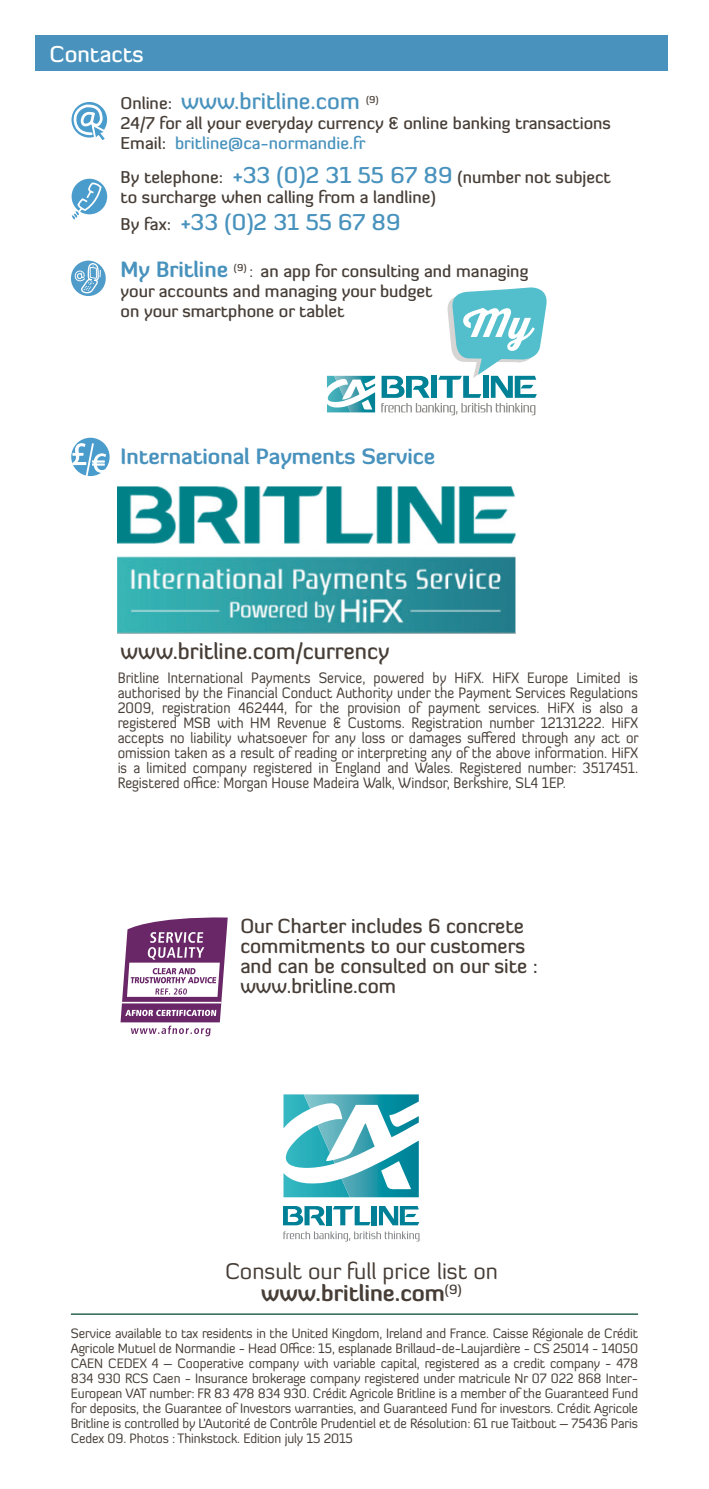
<style>
.page{position:relative;width:709px;height:1489px;background:#fff}
.page>*{position:absolute;margin:0;border:0;box-sizing:border-box;transform-origin:0 0}
.t1{font:500 22.5px "Diavlo";color:#4892bd}
.t2{font:22.5px/22.5px "Diavlo";color:#463d36;text-align:center}
.t3{font:500 22.5px "Diavlo";color:#463d36}
.t4{font:500 22.5px "Diavlo";color:#fff}
.t5{font:700 21.5px "Diavlo";color:#4892bd}
.t6{font:500 20px/20px "Diavlo";color:#463d36}
.t7{font:500 16.75px/20.2px "Diavlo";color:#463d36}
.t8{font:15px/15px "Diavlo";color:#463d36;text-align:justify;scale:.9 1}
.t9{font:13.5px/15px "Diavlo";letter-spacing:-.01em;color:#463d36;text-align:justify;scale:.94 1}
.t10{font:500 9.75px "Diavlo";color:#463d36}
.s1{font-size:16.75px;color:#463d36}
.s2{color:#4892bd}
.s3{font-size:22.5px;color:#4892bd}
.s4{font-weight:700;font-size:21.5px;color:#4892bd}
.s5{font-weight:400}
.s6{font-weight:700}
</style>
<div class="page">
<div style="left:35px;top:35px;width:632px;height:36px;background:#4892bd"></div>
<div style="left:71px;top:260px;width:35px;height:36px;background:#4f9cca;border-radius:50%"></div>
<svg style="left:74px;top:260px;width:27px;height:36px"></svg>
<svg style="left:71px;top:103px;width:37px;height:37px"></svg>
<svg style="left:71px;top:437px;width:39px;height:39px"></svg>
<svg style="left:72px;top:443px;width:34px;height:33px"></svg>
<div style="left:72px;top:179px;width:35px;height:35px;background:#4a9ccc;border-radius:50%"></div>
<svg style="left:72px;top:178px;width:30px;height:41px"></svg>
<svg style="left:327px;top:287px;width:220px;height:129px"></svg>
<img style="left:118px;top:486px;width:398px;height:147px">
<svg style="left:283px;top:1231px;width:136px;height:10px"></svg>
<svg style="left:283px;top:1206px;width:42px;height:19px"></svg>
<div style="left:327px;top:1205px;width:5px;height:20px;background:#008096"></div>
<svg style="left:333px;top:1206px;width:37px;height:19px"></svg>
<div style="left:372px;top:1205px;width:5px;height:20px;background:#008096"></div>
<svg style="left:379px;top:1206px;width:40px;height:19px"></svg>
<svg style="left:283px;top:1094px;width:58px;height:103px"></svg>
<img style="left:310px;top:1163px;width:31px;height:25px">
<img style="left:341px;top:1163px;width:78px;height:34px">
<img style="left:304px;top:1094px;width:115px;height:69px">
<hr style="left:71px;top:1313px;width:567px;height:1px;background:#00472d">
<svg style="left:120px;top:917px;width:108px;height:119px"></svg>
<h1 class="t4" style="left:50px;top:40px;width:95px">Contacts</h1>
<h1 class="t1" style="left:120px;top:87px;width:241px"><span class="s1">Online:</span> www.britline.com</h1>
<p class="t10" style="left:366px;top:94px;width:14px">(9)</p>
<p class="t7" style="left:120px;top:113px;width:492px">24/7 for all your everyday currency &amp; online banking transactions<br>Email: <span class="s2">britline@ca-normandie.fr</span></p>
<p class="t7" style="left:120px;top:167px;width:492px">By telephone: <span class="s3">+33 (0)2 31 55 67 89</span> (number not subject to surcharge when calling from a landline)</p>
<h1 class="t1" style="left:120px;top:208px;width:281px"><span class="s1">By fax:</span> +33 (0)2 31 55 67 89</h1>
<p class="t7" style="left:120px;top:260px;width:409px"><span class="s4">My Britline</span> <sup>(9)</sup> <span class="s5">:</span> an app for consulting and managing your accounts and managing your budget<br>on your smartphone or tablet</p>
<h2 class="t5" style="left:120px;top:442px;width:316px">International Payments Service</h2>
<h1 class="t3" style="left:120px;top:636px;width:270px">www.britline.com/currency</h1>
<p class="t8" style="left:118px;top:670px;width:580px">Britline International Payments Service, powered by HiFX. HiFX Europe Limited is authorised by the Financial Conduct Authority under the Payment Services Regulations 2009, registration 462444, for the provision of payment services. HiFX is also a registered MSB with HM Revenue &amp; Customs. Registration number 12131222. HiFX accepts no liability whatsoever for any loss or damages suffered through any act or omission taken as a result of reading or interpreting any of the above information. HiFX is a limited company registered in England and Wales. Registered number: 3517451.<br>Registered office: Morgan House Madeira Walk, Windsor, Berkshire, SL4 1EP.</p>
<h3 class="t6" style="left:240px;top:915px;width:299px">Our Charter includes 6 concrete commitments to our customers and can be consulted on our site : www.britline.com</h3>
<h1 class="t2" style="left:225px;top:1259px;width:274px">Consult our full price list on <span class="s6">www.britline.com</span><sup>(9)</sup></h1>
<p class="t9" style="left:71px;top:1325px;width:605px">Service available to tax residents in the United Kingdom, Ireland and France. Caisse Régionale de Crédit Agricole Mutuel de Normandie - Head Office: 15, esplanade Brillaud-de-Laujardière - CS 25014 - 14050<br>CAEN CEDEX 4 – Cooperative company with variable capital, registered as a credit company - 478<br>834 930 RCS Caen - Insurance brokerage company registered under matricule Nr 07 022 868 Inter-European VAT number: FR 83 478 834 930. Crédit Agricole Britline is a member of the Guaranteed Fund for deposits, the Guarantee of Investors warranties, and Guaranteed Fund for investors. Crédit Agricole Britline is controlled by L’Autorité de Contrôle Prudentiel et de Résolution: 61 rue Taitbout – 75436 Paris Cedex 09. Photos : Thinkstock. Edition july 15 2015</p>
</div>
